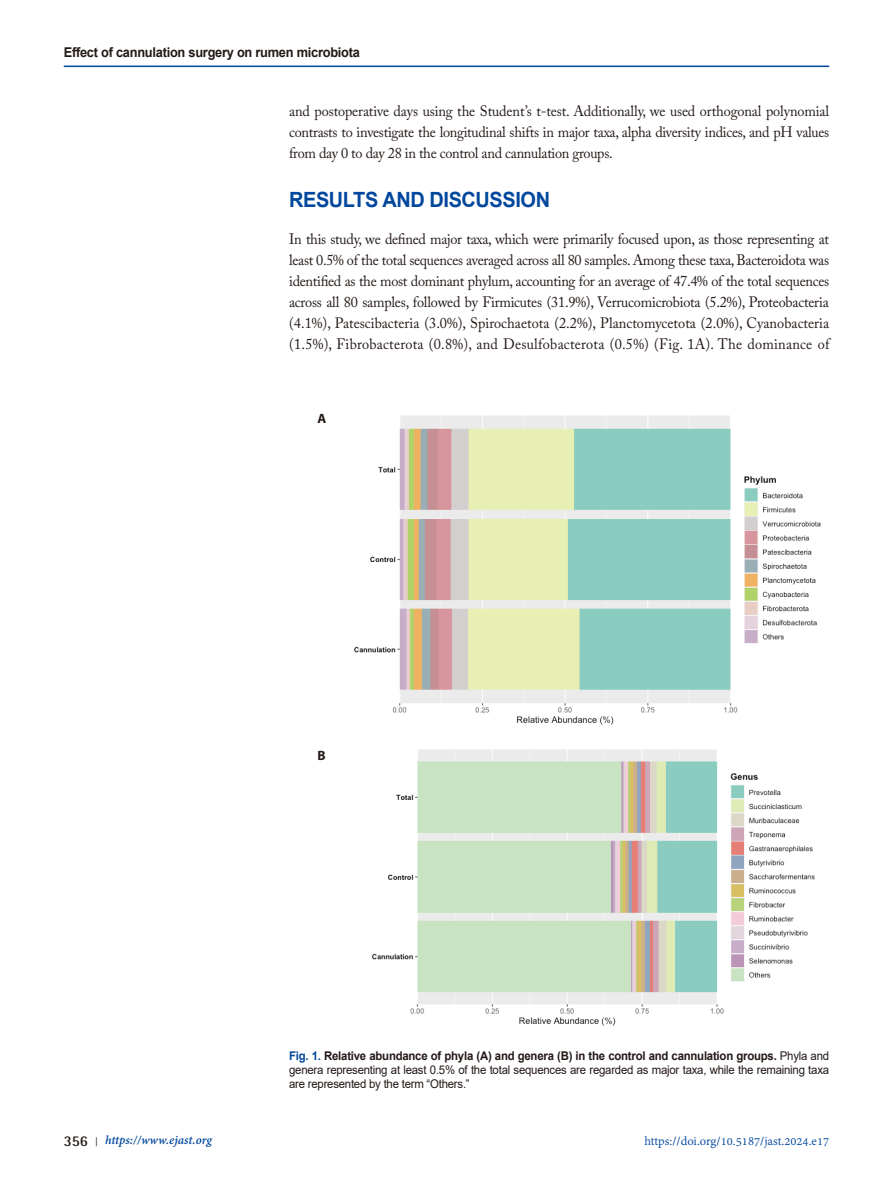
<style>
.page{position:relative;width:893px;height:1191px;background:#fff}
.page>*{position:absolute;margin:0;border:0;box-sizing:border-box;transform-origin:0 0}
.headiing_1st{font:700 21px "Arial";letter-spacing:-.02em;color:#00479d;scale:.95 1}
.표준{font:15px/21px "Adobe Caslon Pro";color:#231916;text-align:justify;scale:.95 1}
.t1{font:700 13.5px "Arial";letter-spacing:-.02em;color:#231916;scale:.95 1}
.t2{font:13.5px "Adobe Devanagari";color:#00479d}
.t3{font:italic 700 13.5px "Adobe Devanagari";color:#00479d}
.t4{font:700 13.5px "Myriad Pro";color:#231916}
.t5{font:12px/14.4px "Arial";letter-spacing:-.02em;color:#231916;text-align:justify;scale:.95 1}
.s1{font-weight:700;color:#00479d}
.s2{font-weight:700}
.s3{font-family:"Rotis Semi Sans Std";font-style:normal;font-size:15px;color:#231916}
.s4{font-family:"Shonar Bangla";font-style:normal;font-size:12px;color:#231916}
</style>
<div class="page">
<hr style="left:64px;top:66px;width:765px;height:1px;background:#00479d">
<img style="left:354px;top:415px;width:467px;height:310px">
<img style="left:372px;top:749px;width:443px;height:277px">
<p class="t1" style="left:64px;top:42px;width:313px">Effect of cannulation surgery on rumen microbiota</p>
<p class="표준" style="left:289px;top:100px;width:570px">and postoperative days using the Student’s t-test. Additionally, we used orthogonal polynomial contrasts to investigate the longitudinal shifts in major taxa, alpha diversity indices, and pH values from day 0 to day 28 in the control and cannulation groups.</p>
<p class="headiing_1st" style="left:289px;top:185px;width:276px">RESULTS AND DISCUSSION</p>
<p class="표준" style="left:289px;top:228px;width:570px">In this study, we defined major taxa, which were primarily focused upon, as those representing at least 0.5% of the total sequences averaged across all 80 samples. Among these taxa, Bacteroidota was identified as the most dominant phylum, accounting for an average of 47.4% of the total sequences across all 80 samples, followed by Firmicutes (31.9%), Verrucomicrobiota (5.2%), Proteobacteria (4.1%), Patescibacteria (3.0%), Spirochaetota (2.2%), Planctomycetota (2.0%), Cyanobacteria (1.5%), Fibrobacterota (0.8%), and Desulfobacterota (0.5%) (Fig. 1A). The dominance of</p>
<p class="t4" style="left:317px;top:409px;width:10px">A</p>
<p class="t4" style="left:317px;top:746px;width:10px">B</p>
<p class="t5" style="left:289px;top:1048px;width:570px"><span class="s1">Fig. 1.</span> <span class="s2">Relative abundance of phyla (A) and genera (B) in the control and cannulation groups.</span> Phyla and genera representing at least 0.5% of the total sequences are regarded as major taxa, while the remaining taxa are represented by the term “Others.”</p>
<p class="t3" style="left:64px;top:1132px;width:150px"><span class="s3">356</span> <span class="s4">|</span> https://www.ejast.org</p>
<p class="t2" style="left:644px;top:1133px;width:186px">https://doi.org/10.5187/jast.2024.e17</p>
</div>
